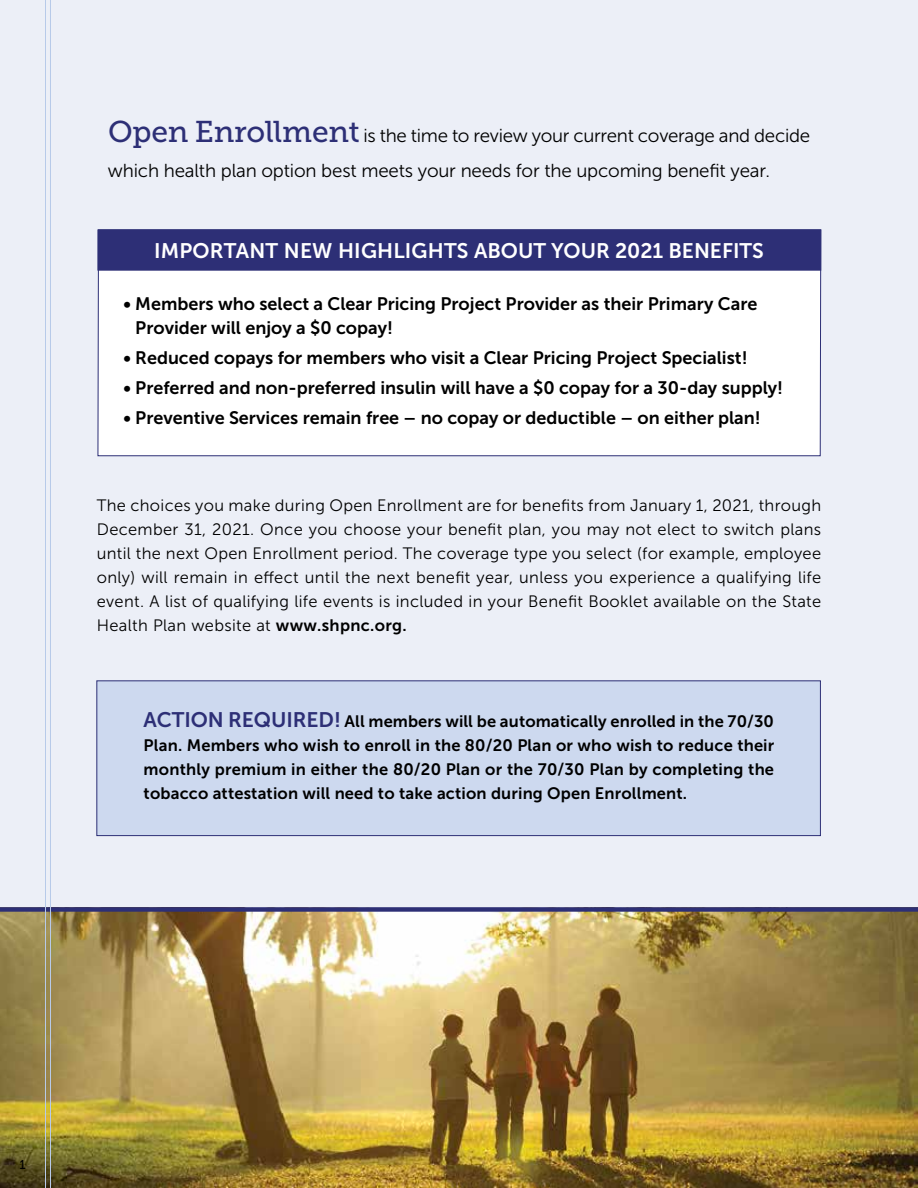
<style>
.page{position:relative;width:918px;height:1188px;background:#eceff7}
.page>*{position:absolute;margin:0;border:0;box-sizing:border-box;transform-origin:0 0}
.t1{font:21px "Museo Sans 700";letter-spacing:.005em;color:#fff}
.t2{font:18.75px/34.5px "Museo Sans 300";letter-spacing:-.01em;color:#000}
.t3{font:18px/24px "Museo Sans 700";color:#000}
.t4{font:16.5px/24px "Museo Sans 300";letter-spacing:.02em;color:#000;text-align:justify}
.t5{font:16.5px/24px "Museo Sans 700";letter-spacing:.01em;color:#000;text-align:justify}
.t6{font:12.75px "Museo Sans 500";color:#000}
.s1{font-family:"Museo Slab 500";font-size:30px;color:#2d2f76}
.s2{font-family:"Museo Sans 700"}
.s3{font-size:21px;color:#2d2f76}
</style>
<div class="page">
<img style="left:0;top:912px;width:918px;height:276px">
<div style="left:96px;top:680px;width:725px;height:156px;background:#cdd9ef;border:1px solid #2d2f76"></div>
<div style="left:0;top:907px;width:918px;height:5px;background:#2d2f76"></div>
<hr style="left:45px;top:0;width:1px;height:1188px;background:#b7cae9">
<hr style="left:50px;top:0;width:1px;height:1188px;background:#b7cae9">
<div style="left:97px;top:229px;width:725px;height:228px;background:#fff"></div>
<div style="left:98px;top:229px;width:723px;height:42px;background:#2d2f76;border:1px solid #2d2f76"></div>
<p class="t2" style="left:108px;top:119px;width:704px"><span class="s1">Open Enrollment</span> is the time to review your current coverage and decide which health plan option best meets your needs for the upcoming benefit year.</p>
<p class="t1" style="left:154px;top:239px;width:611px">IMPORTANT NEW HIGHLIGHTS ABOUT YOUR 2021 BENEFITS</p>
<p class="t3" style="left:135px;top:291px;width:624px;text-indent:-12px">• Members who select a Clear Pricing Project Provider as their Primary Care<br>Provider will enjoy a $0 copay!</p>
<p class="t3" style="left:123px;top:346px;width:626px">• Reduced copays for members who visit a Clear Pricing Project Specialist!</p>
<p class="t3" style="left:123px;top:376px;width:661px">• Preferred and non-preferred insulin will have a $0 copay for a 30-day supply!</p>
<p class="t3" style="left:123px;top:406px;width:639px">• Preventive Services remain free – no copay or deductible – on either plan!</p>
<p class="t4" style="left:97px;top:494px;width:726px">The choices you make during Open Enrollment are for benefits from January 1, 2021, through December 31, 2021. Once you choose your benefit plan, you may not elect to switch plans until the next Open Enrollment period. The coverage type you select (for example, employee only) will remain in effect until the next benefit year, unless you experience a qualifying life event. A list of qualifying life events is included in your Benefit Booklet available on the State Health Plan website at <span class="s2">www.shpnc.org.</span></p>
<p class="t5" style="left:144px;top:710px;width:632px"><span class="s3">ACTION REQUIRED!</span> All members will be automatically enrolled in the 70/30<br>Plan. Members who wish to enroll in the 80/20 Plan or who wish to reduce their monthly premium in either the 80/20 Plan or the 70/30 Plan by completing the tobacco attestation will need to take action during Open Enrollment.</p>
<p class="t6" style="left:19px;top:1157px;width:8px">1</p>
</div>
